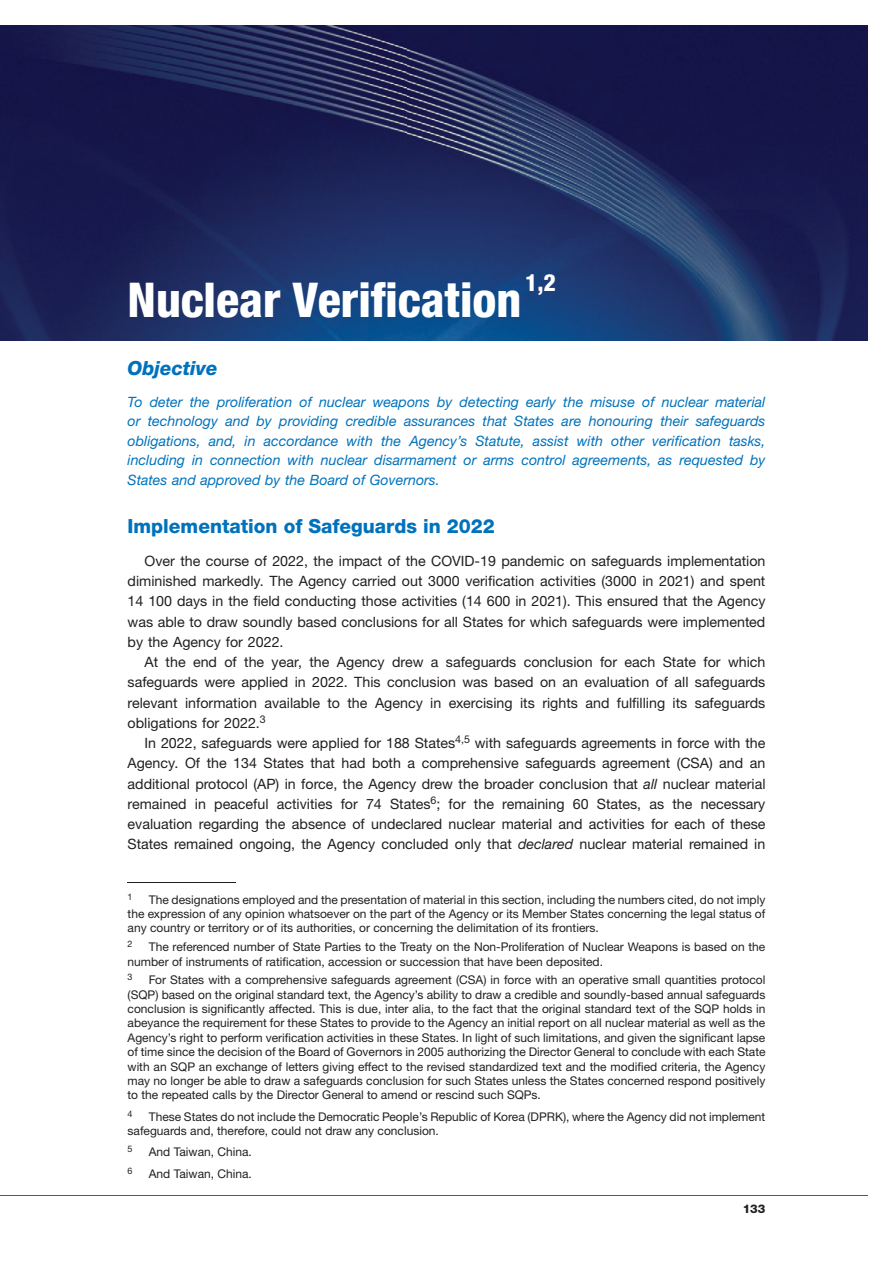
<style>
.page{position:relative;width:893px;height:1263px;background:#fff}
.page>*{position:absolute;margin:0;border:0;box-sizing:border-box;transform-origin:0 0}
.t1{font:800 condensed 48px "Helvetica Neue LTW1 G";color:#fff}
.t2{font:800 condensed 23.7px "Helvetica Neue LTW1 G";color:#fff}
.t3{font:800 19.5px "Helvetica Neue LTW1 G";color:#0072bc}
.t4{font:italic 800 19.5px "Helvetica Neue LTW1 G";color:#0072bc}
.t5{font:14.25px/20.2px "Helvetica Neue LTW1 G";color:#231f20;text-align:justify}
.t6{font:italic 14.25px/19.5px "Helvetica Neue LTW1 G";color:#0072bc;text-align:justify}
.t7{font:12px/14.4px "Helvetica Neue LTW1 G";color:#231f20;text-align:justify}
.t8{font:800 12px "Helvetica Neue LTW1 G";color:#231f20}
.t9{font:9px "Helvetica Neue LTW1 G";color:#231f20}
.s1{font-style:italic}
</style>
<div class="page">
<img style="left:0;top:26px;width:867px;height:314px">
<hr style="left:0;top:1195px;width:867px;height:1px;background:#0072bc">
<hr style="left:128px;top:882px;width:108px;height:1px;background:#231f20">
<h1 class="t1" style="left:128px;top:270px;width:395px">Nuclear Verification</h1>
<h2 class="t2" style="left:525px;top:268px;width:32px">1,2</h2>
<h3 class="t4" style="left:128px;top:357px;width:92px">Objective</h3>
<p class="t6" style="left:128px;top:392px;width:639px">To deter the proliferation of nuclear weapons by detecting early the misuse of nuclear material or technology and by providing credible assurances that States are honouring their safeguards obligations, and, in accordance with the Agency’s Statute, assist with other verification tasks, including in connection with nuclear disarmament or arms control agreements, as requested by States and approved by the Board of Governors .</p>
<h3 class="t3" style="left:128px;top:514px;width:369px">implementation of Safeguards in 2022</h3>
<p class="t5" style="left:128px;top:551px;width:639px;text-indent:17px">Over the course of 2022, the impact of the COVID-19 pandemic on safeguards implementation diminished markedly. The Agency carried out 3000 verification activities (3000 in 2021) and spent 14 100 days in the field conducting those activities (14 600 in 2021). This ensured that the Agency was able to draw soundly based conclusions for all States for which safeguards were implemented by the Agency for 2022.</p>
<p class="t5" style="left:128px;top:652px;width:639px;text-indent:17px">At the end of the year, the Agency drew a safeguards conclusion for each State for which safeguards were applied in 2022. This conclusion was based on an evaluation of all safeguards relevant information available to the Agency in exercising its rights and fulfilling its safeguards obligations for 2022.<sup>3</sup></p>
<p class="t5" style="left:128px;top:733px;width:639px;text-indent:17px">In 2022, safeguards were applied for 188 States<sup>4,5</sup> with safeguards agreements in force with the Agency. Of the 134 States that had both a comprehensive safeguards agreement (CSA) and an additional protocol (AP) in force, the Agency drew the broader conclusion that <span class="s1">all</span> nuclear material remained in peaceful activities for 74 States<sup>6</sup>; for the remaining 60 States, as the necessary evaluation regarding the absence of undeclared nuclear material and activities for each of these States remained ongoing, the Agency concluded only that <span class="s1">declared</span> nuclear material remained in</p>
<p class="t9" style="left:128px;top:891px;width:7px">1</p>
<p class="t7" style="left:128px;top:892px;width:639px;text-indent:21px">The designations employed and the presentation of material in this section, including the numbers cited, do not imply the expression of any opinion whatsoever on the part of the Agency or its Member States concerning the legal status of any country or territory or of its authorities, or concerning the delimitation of its frontiers.</p>
<p class="t9" style="left:128px;top:938px;width:7px">2</p>
<p class="t7" style="left:128px;top:939px;width:639px;text-indent:21px">The referenced number of State Parties to the Treaty on the Non-Proliferation of Nuclear Weapons is based on the number of instruments of ratification, accession or succession that have been deposited.</p>
<p class="t9" style="left:128px;top:971px;width:7px">3</p>
<p class="t7" style="left:128px;top:973px;width:639px;text-indent:21px">For States with a comprehensive safeguards agreement (CSA) in force with an operative small quantities protocol (SQP) based on the original standard text, the Agency’s ability to draw a credible and soundly-based annual safeguards conclusion is significantly affected. This is due, inter alia, to the fact that the original standard text of the SQP holds in abeyance the requirement for these States to provide to the Agency an initial report on all nuclear material as well as the Agency’s right to perform verification activities in these States. In light of such limitations, and given the significant lapse of time since the decision of the Board of Governors in 2005 authorizing the Director General to conclude with each State with an SQP an exchange of letters giving effect to the revised standardized text and the modified criteria, the Agency may no longer be able to draw a safeguards conclusion for such States unless the States concerned respond positively to the repeated calls by the Director General to amend or rescind such SQPs.</p>
<p class="t9" style="left:128px;top:1108px;width:7px">4</p>
<p class="t7" style="left:128px;top:1109px;width:639px;text-indent:21px">These States do not include the Democratic People’s Republic of Korea (DPRK), where the Agency did not implement safeguards and, therefore, could not draw any conclusion.</p>
<p class="t9" style="left:128px;top:1143px;width:7px">5</p>
<p class="t7" style="left:149px;top:1145px;width:105px">And Taiwan, China.</p>
<p class="t9" style="left:128px;top:1165px;width:7px">6</p>
<p class="t7" style="left:149px;top:1166px;width:105px">And Taiwan, China.</p>
<p class="t8" style="left:743px;top:1201px;width:24px">133</p>
</div>
